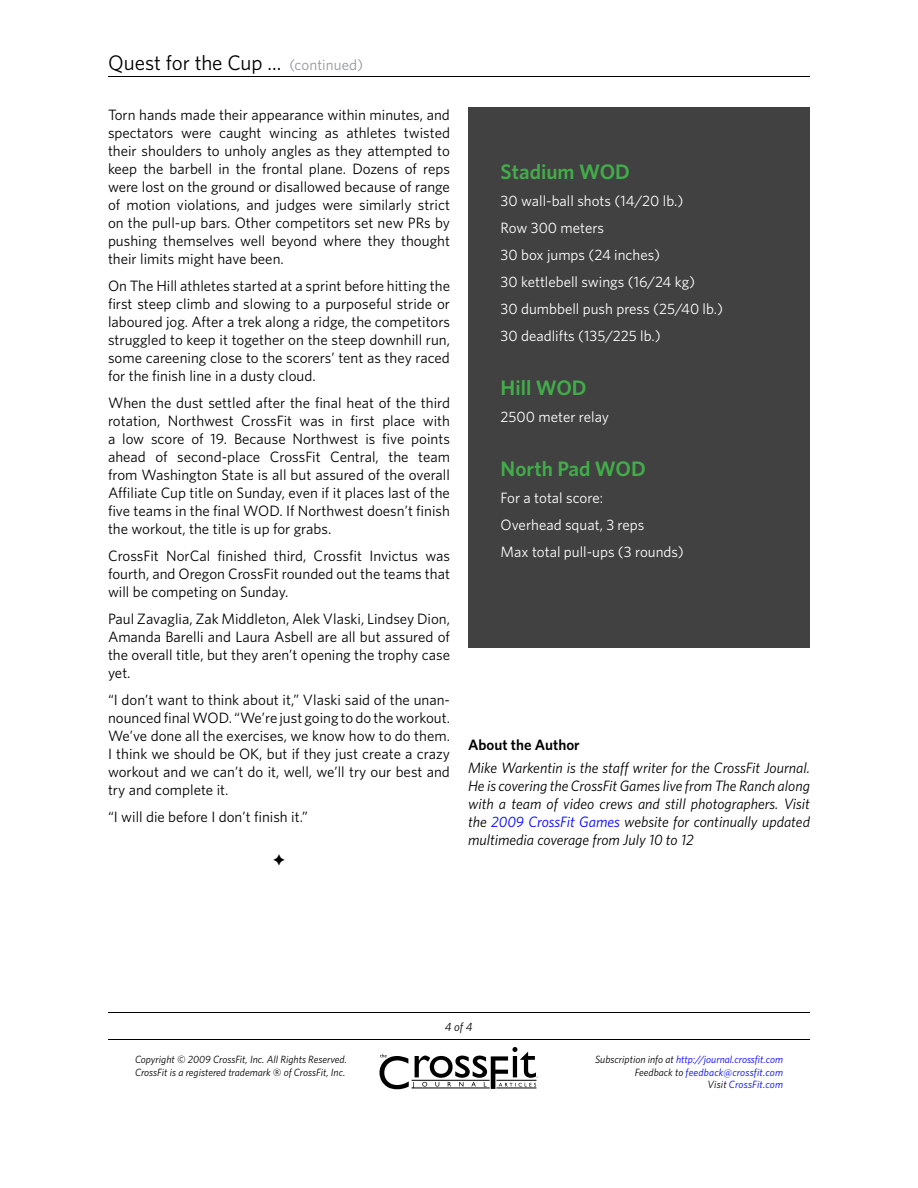
<style>
.page{position:relative;width:918px;height:1188px;background:#fff}
.page>*{position:absolute;margin:0;border:0;box-sizing:border-box;transform-origin:0 0}
.t1{font:21px "Whitney HTF";letter-spacing:-.005em;color:#000}
.t2{font:600 21px "Whitney HTF";color:#41ad49}
.t3{font:15px/18px "Whitney HTF";color:#000;text-align:justify}
.t4{font:italic 15px/18px "Whitney HTF";color:#000;text-align:justify}
.t5{font:15px/27px "Whitney HTF";color:#fff}
.t6{font:600 15px "Whitney HTF";color:#000}
.t7{font:italic 12px "Whitney HTF";color:#000}
.t8{font:italic 10.5px/12.6px "Whitney HTF";color:#00f;text-align:right}
.t9{font:italic 10.5px/12.6px "Whitney HTF";color:#000}
.s1{font-size:15px;color:#939598}
.s2{color:#00f}
.s3{color:#000}
</style>
<div class="page">
<svg style="left:379px;top:1047px;width:159px;height:42px"></svg>
<hr style="left:108px;top:1012px;width:702px;height:1px;background:#000">
<hr style="left:108px;top:1039px;width:702px;height:1px;background:#000">
<hr style="left:108px;top:76px;width:702px;height:1px;background:#000">
<div style="left:468px;top:107px;width:342px;height:541px;background:#414142"></div>
<h1 class="t1" style="left:108px;top:50px;width:257px">Quest for the Cup ... <span class="s1">(continued)</span></h1>
<p class="t3" style="left:108px;top:105px;width:344px">Torn hands made their appearance within minutes, and spectators were caught wincing as athletes twisted their shoulders to unholy angles as they attempted to keep the barbell in the frontal plane. Dozens of reps were lost on the ground or disallowed because of range of motion violations, and judges were similarly strict on the pull-up bars. Other competitors set new PRs by pushing themselves well beyond where they thought their limits might have been.</p>
<p class="t3" style="left:108px;top:276px;width:344px">On The Hill athletes started at a sprint before hitting the first steep climb and slowing to a purposeful stride or laboured jog. After a trek along a ridge, the competitors struggled to keep it together on the steep downhill run, some careening close to the scorers’ tent as they raced for the finish line in a dusty cloud.</p>
<p class="t3" style="left:108px;top:393px;width:344px">When the dust settled after the final heat of the third rotation, Northwest CrossFit was in first place with a low score of 19. Because Northwest is five points ahead of second-place CrossFit Central, the team from Washington State is all but assured of the overall Affiliate Cup title on Sunday, even if it places last of the five teams in the final WOD. If Northwest doesn’t finish the workout, the title is up for grabs.</p>
<p class="t3" style="left:108px;top:546px;width:344px">CrossFit NorCal finished third, Crossfit Invictus was fourth, and Oregon CrossFit rounded out the teams that will be competing on Sunday.</p>
<p class="t3" style="left:108px;top:609px;width:344px">Paul Zavaglia, Zak Middleton, Alek Vlaski, Lindsey Dion, Amanda Barelli and Laura Asbell are all but assured of the overall title, but they aren’t opening the trophy case yet.</p>
<p class="t3" style="left:108px;top:690px;width:344px">“I don’t want to think about it,” Vlaski said of the unan&shy;nounced final WOD. “We’re just going to do the workout.<br>We’ve done all the exercises, we know how to do them.<br>I think we should be OK, but if they just create a crazy workout and we can’t do it, well, we’ll try our best and try and complete it.</p>
<p class="t3" style="left:108px;top:807px;width:201px">“I will die before I don’t finish it.”</p>
<h1 class="t2" style="left:501px;top:159px;width:131px">Stadium WOD</h1>
<p class="t5" style="left:501px;top:187px;width:224px">30 wall-ball shots (14/20 lb.)<br>Row 300 meters<br>30 box jumps (24 inches)<br>30 kettlebell swings (16/24 kg)<br>30 dumbbell push press (25/40 lb.)<br>30 deadlifts (135/225 lb.)</p>
<h1 class="t2" style="left:501px;top:375px;width:88px">Hill WOD</h1>
<p class="t5" style="left:501px;top:403px;width:110px">2500 meter relay</p>
<h1 class="t2" style="left:501px;top:456px;width:147px">North Pad WOD</h1>
<p class="t5" style="left:501px;top:484px;width:185px">For a total score:<br>Overhead squat, 3 reps<br>Max total pull-ups (3 rounds)</p>
<p class="t6" style="left:468px;top:736px;width:113px">About the Author</p>
<p class="t4" style="left:468px;top:758px;width:344px">Mike Warkentin is the staff writer for the CrossFit Journal.<br>He is covering the CrossFit Games live from The Ranch along with a team of video crews and still photographers. Visit the <span class="s2">2009 CrossFit Games</span> website for continually updated multimedia coverage from July 10 to 12</p>
<p class="t7" style="left:445px;top:1020px;width:29px">4 of 4</p>
<p class="t9" style="left:135px;top:1053px;width:214px">Copyright © 2009 CrossFit, Inc. All Rights Reserved.<br>CrossFit is a registered trademark ‰ of CrossFit, Inc.</p>
<p class="t8" style="left:595px;top:1053px;width:189px"><span class="s3">Subscription info at</span> http://journal.crossfit.com<br><span class="s3">Feedback to</span> feedback@crossfit.com<br><span class="s3">Visit</span> CrossFit.com</p>
</div>
